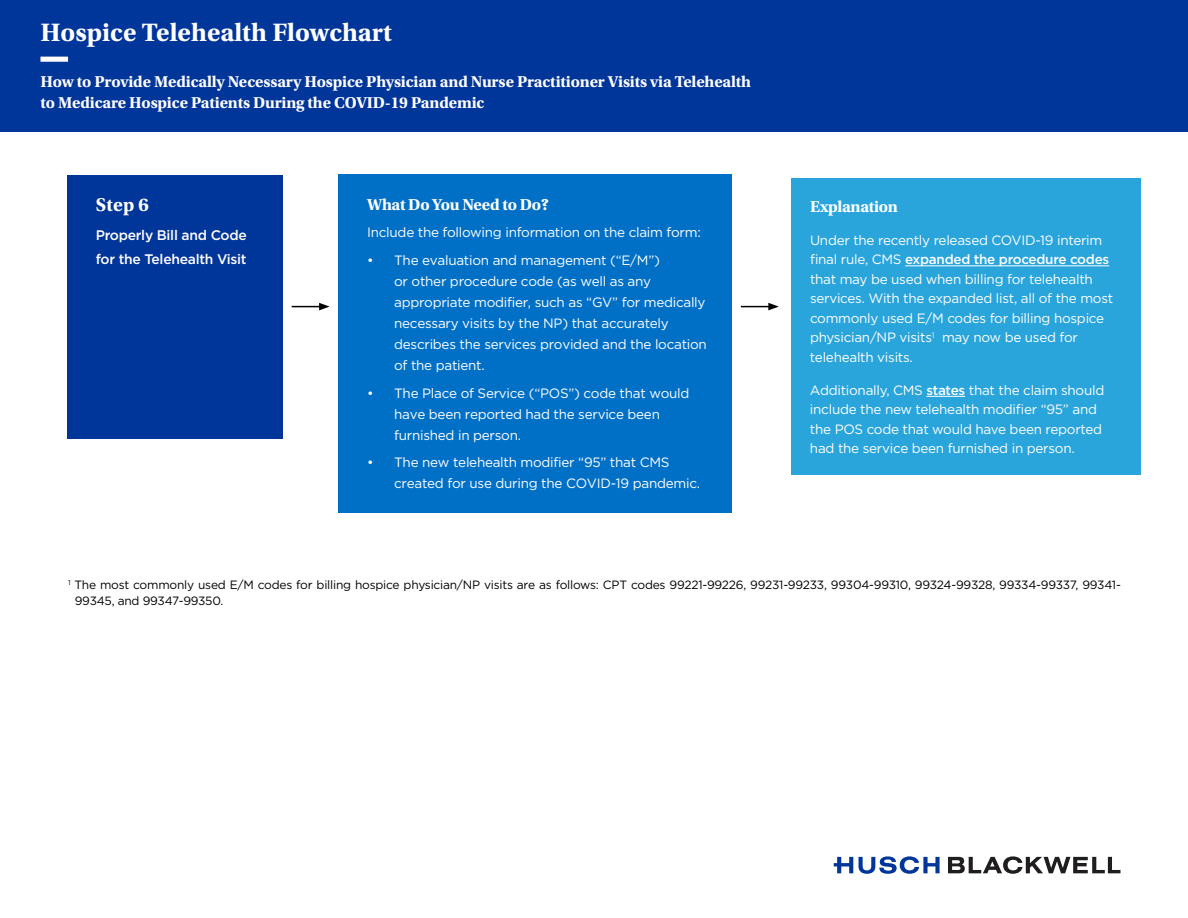
<style>
.page{position:relative;width:1188px;height:918px;background:#fff}
.page>*{position:absolute;margin:0;border:0;box-sizing:border-box;transform-origin:0 0}
.t1{font:700 26.55px "Utopia Std";color:#fff}
.t2{font:700 19.35px "Utopia Std";color:#fff}
.t3{font:700 16.65px "Utopia Std";letter-spacing:-.02em;color:#fff}
.t4{font:700 16.5px/21px "Utopia Std";letter-spacing:-.01em;color:#fff}
.t5{font:500 13.8px/23.5px "Gotham";letter-spacing:-.02em;color:#fff}
.t6{font:13.5px/19.5px "Gotham";letter-spacing:-.02em;color:#fff}
.t7{font:12px/16.5px "Gotham";letter-spacing:-.02em;color:#000}
.s1{font-weight:500}
</style>
<div class="page">
<div style="left:791px;top:178px;width:349px;height:296px;background:#29a5dc"></div>
<hr style="left:905px;top:266px;width:204px;height:1px;background:#fff">
<hr style="left:926px;top:396px;width:39px;height:1px;background:#fff">
<div style="left:68px;top:175px;width:215px;height:263px;background:#00359a"></div>
<div style="left:339px;top:175px;width:393px;height:338px;background:#0070c7"></div>
<svg style="left:292px;top:303px;width:38px;height:7px"></svg>
<hr style="left:741px;top:306px;width:30px;height:1px;background:#000">
<svg style="left:768px;top:303px;width:11px;height:7px"></svg>
<svg style="left:834px;top:857px;width:19px;height:16px"></svg>
<svg style="left:859px;top:856px;width:81px;height:18px"></svg>
<svg style="left:948px;top:856px;width:172px;height:18px"></svg>
<div style="left:0;top:0;width:1188px;height:132px;background:#00359a"></div>
<div style="left:40px;top:57px;width:28px;height:5px;background:#fff"></div>
<h1 class="t1" style="left:40px;top:17px;width:353px">Hospice Telehealth Flowchart</h1>
<p class="t4" style="left:40px;top:71px;width:712px">How to Provide Medically Necessary Hospice Physician and Nurse Practitioner Visits via Telehealth to Medicare Hospice Patients During the COVID-19 Pandemic</p>
<h2 class="t2" style="left:96px;top:193px;width:55px">Step 6</h2>
<p class="t5" style="left:96px;top:224px;width:153px">Properly Bill and Code for the Telehealth Visit</p>
<p class="t3" style="left:367px;top:195px;width:183px">What Do You Need to Do?</p>
<p class="t6" style="left:367px;top:222px;width:335px">Include the following information on the claim form:</p>
<p class="t6" style="left:394px;top:249px;width:314px;line-height:21px;text-indent:-27px">• The evaluation and management (“E/M”)<br>or other procedure code (as well as any appropriate modifier, such as “GV” for medically necessary visits by the NP) that accurately describes the services provided and the location of the patient.</p>
<p class="t6" style="left:394px;top:382px;width:297px;line-height:21px;text-indent:-27px">• The Place of Service (“POS”) code that would have been reported had the service been furnished in person.</p>
<p class="t6" style="left:394px;top:452px;width:307px;line-height:21px;text-indent:-27px">• The new telehealth modifier “95” that CMS created for use during the COVID-19 pandemic.</p>
<p class="t3" style="left:810px;top:196px;width:89px">Explanation</p>
<p class="t6" style="left:810px;top:230px;width:305px">Under the recently released COVID-19 interim final rule, CMS <span class="s1">expanded the procedure codes </span>that may be used when billing for telehealth services. With the expanded list, all of the most commonly used E/M codes for billing hospice physician/NP visits<sup>1</sup> may now be used for telehealth visits.</p>
<p class="t6" style="left:810px;top:380px;width:296px">Additionally, CMS <span class="s1">states</span> that the claim should include the new telehealth modifier “95” and the POS code that would have been reported had the service been furnished in person.</p>
<p class="t7" style="left:75px;top:576px;width:1048px;text-indent:-7px"><sup>1</sup> The most commonly used E/M codes for billing hospice physician/NP visits are as follows: CPT codes 99221-99226, 99231-99233, 99304-99310, 99324-99328, 99334-99337, 99341-<br>99345, and 99347-99350.</p>
</div>
